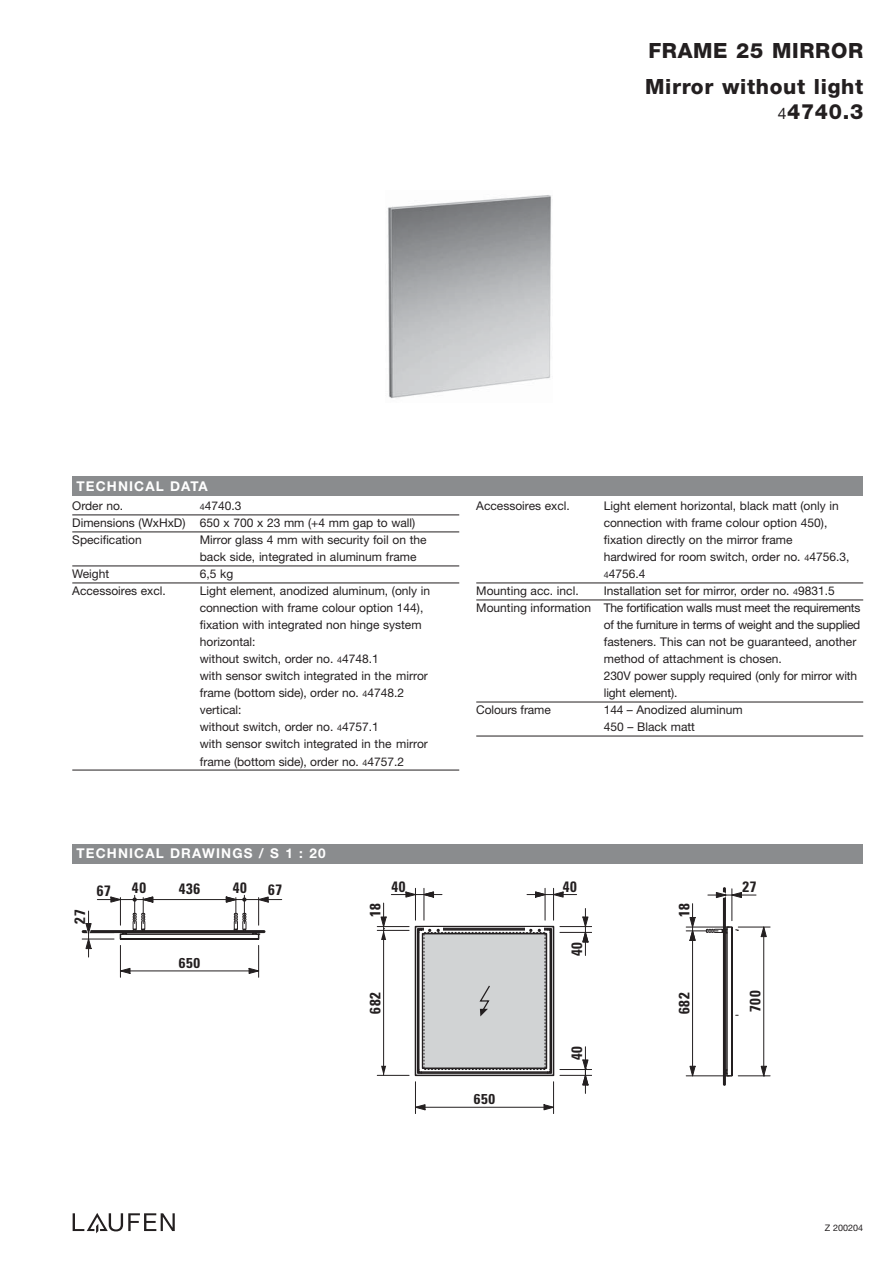
<style>
.page{position:relative;width:893px;height:1263px;background:#fff}
.page>*{position:absolute;margin:0;border:0;box-sizing:border-box;transform-origin:0 0}
.t1{font:800 21px/25.5px "Helvetica Neue";letter-spacing:.03em;color:#231f20;text-align:right}
.t2{font:700 condensed 15px "Univers";letter-spacing:.05em;color:#231f20}
.t3{font:700 condensed 14.25px "Univers";letter-spacing:.05em;color:#231f20;scale:1.05 1}
.t4{font:700 13.5px "Helvetica Neue";letter-spacing:.085em;color:#fff}
.t5{font:12px/17px "Helvetica Neue";color:#231f20}
.t6{font:12px "Helvetica Neue";letter-spacing:-.02em;color:#231f20}
.t7{font:12px "Helvetica Neue";letter-spacing:-.03em;color:#231f20}
.t8{font:9px "Helvetica Neue";color:#231f20}
.s1{font-weight:400;font-size:15.75px}
.s2{font-size:9px}
</style>
<div class="page">
<div style="left:72px;top:844px;width:791px;height:19px;background:#8a8c8e"></div>
<div style="left:72px;top:476px;width:791px;height:19px;background:#8a8c8e"></div>
<svg style="left:73px;top:1213px;width:102px;height:20px"></svg>
<img style="left:388px;top:195px;width:163px;height:204px">
<hr style="left:72px;top:515px;width:387px;height:1px;background:#231f20">
<hr style="left:72px;top:532px;width:387px;height:1px;background:#231f20">
<hr style="left:72px;top:566px;width:387px;height:1px;background:#231f20">
<hr style="left:72px;top:583px;width:387px;height:1px;background:#231f20">
<hr style="left:72px;top:770px;width:387px;height:1px;background:#231f20">
<hr style="left:476px;top:583px;width:387px;height:1px;background:#231f20">
<hr style="left:476px;top:600px;width:387px;height:1px;background:#231f20">
<hr style="left:476px;top:702px;width:387px;height:1px;background:#231f20">
<hr style="left:476px;top:736px;width:387px;height:1px;background:#231f20">
<hr style="left:82px;top:930px;width:183px;height:3px;background:#231f20">
<hr style="left:82px;top:939px;width:32px;height:1px;background:#231f20">
<hr style="left:120px;top:945px;width:1px;height:32px;background:#231f20">
<hr style="left:258px;top:945px;width:1px;height:32px;background:#231f20">
<hr style="left:120px;top:971px;width:139px;height:1px;background:#231f20">
<svg style="left:249px;top:968px;width:10px;height:6px"></svg>
<svg style="left:120px;top:968px;width:10px;height:6px"></svg>
<svg style="left:83px;top:895px;width:199px;height:62px"></svg>
<div style="left:415px;top:926px;width:139px;height:150px;border:1px solid #231f20"></div>
<svg style="left:416px;top:920px;width:137px;height:154px;background:#bfc1c1"></svg>
<hr style="left:377px;top:1075px;width:32px;height:1px;background:#231f20">
<hr style="left:377px;top:926px;width:32px;height:1px;background:#231f20">
<hr style="left:377px;top:930px;width:32px;height:1px;background:#231f20">
<hr style="left:383px;top:930px;width:1px;height:145px;background:#231f20">
<svg style="left:381px;top:1066px;width:5px;height:9px"></svg>
<hr style="left:415px;top:1082px;width:1px;height:31px;background:#231f20">
<hr style="left:553px;top:1082px;width:1px;height:31px;background:#231f20">
<hr style="left:415px;top:1107px;width:139px;height:1px;background:#231f20">
<svg style="left:544px;top:1104px;width:10px;height:6px"></svg>
<svg style="left:416px;top:1104px;width:9px;height:6px"></svg>
<hr style="left:560px;top:926px;width:32px;height:1px;background:#231f20">
<hr style="left:560px;top:932px;width:32px;height:1px;background:#231f20">
<hr style="left:415px;top:888px;width:1px;height:32px;background:#231f20">
<hr style="left:553px;top:888px;width:1px;height:32px;background:#231f20">
<hr style="left:545px;top:888px;width:1px;height:32px;background:#231f20">
<hr style="left:424px;top:888px;width:1px;height:32px;background:#231f20">
<hr style="left:560px;top:1075px;width:32px;height:1px;background:#231f20">
<svg style="left:381px;top:903px;width:5px;height:37px"></svg>
<hr style="left:560px;top:1069px;width:32px;height:1px;background:#231f20">
<svg style="left:583px;top:1047px;width:5px;height:46px"></svg>
<svg style="left:583px;top:908px;width:5px;height:47px"></svg>
<svg style="left:391px;top:892px;width:51px;height:5px"></svg>
<svg style="left:527px;top:892px;width:50px;height:5px"></svg>
<hr style="left:723px;top:887px;width:3px;height:199px;background:#231f20">
<hr style="left:686px;top:927px;width:43px;height:1px;background:#231f20">
<hr style="left:686px;top:931px;width:32px;height:1px;background:#231f20">
<hr style="left:686px;top:1075px;width:43px;height:1px;background:#231f20">
<hr style="left:692px;top:931px;width:1px;height:145px;background:#231f20">
<svg style="left:690px;top:904px;width:5px;height:37px"></svg>
<svg style="left:690px;top:1066px;width:5px;height:11px"></svg>
<hr style="left:738px;top:1075px;width:32px;height:1px;background:#231f20">
<hr style="left:738px;top:927px;width:32px;height:1px;background:#231f20">
<hr style="left:763px;top:927px;width:1px;height:149px;background:#231f20">
<svg style="left:761px;top:926px;width:6px;height:11px"></svg>
<svg style="left:761px;top:1066px;width:6px;height:11px"></svg>
<hr style="left:732px;top:889px;width:1px;height:32px;background:#231f20">
<hr style="left:726px;top:895px;width:30px;height:1px;background:#231f20">
<svg style="left:706px;top:890px;width:36px;height:187px"></svg>
<h1 class="t1" style="left:648px;top:39px;width:216px">FRAME 25 MIRROR</h1>
<h1 class="t1" style="left:645px;top:75px;width:220px">Mirror without light<br><span class="s1">4</span>4740.3</h1>
<p class="t4" style="left:77px;top:481px;width:133px">TECHNICAL DATA</p>
<p class="t5" style="left:72px;top:499px;width:53px">Order no.</p>
<p class="t5" style="left:72px;top:499px;width:345px;text-indent:128px"><span class="s2">4</span>4740.3<br>Dimensions (WxHxD) 650 x 700 x 23 mm (+4 mm gap to wall)<br>Specification</p>
<p class="t5" style="left:200px;top:533px;width:228px">Mirror glass 4 mm with security foil on the back side, integrated in aluminum frame</p>
<p class="t5" style="left:72px;top:567px;width:38px">Weight</p>
<p class="t5" style="left:200px;top:567px;width:35px">6,5 kg</p>
<p class="t5" style="left:72px;top:584px;width:95px">Accessoires excl.</p>
<p class="t5" style="left:200px;top:584px;width:232px">Light element, anodized aluminum, (only in connection with frame colour option 144), fixation with integrated non hinge system horizontal:<br>without switch, order no. <span class="s2">4</span>4748.1<br>with sensor switch integrated in the mirror frame (bottom side), order no. <span class="s2">4</span>4748.2 vertical:<br>without switch, order no. <span class="s2">4</span>4757.1<br>with sensor switch integrated in the mirror frame (bottom side), order no. <span class="s2">4</span>4757.2</p>
<p class="t4" style="left:77px;top:849px;width:250px">TECHNICAL DRAWINGS / S 1 : 20</p>
<p class="t2" style="left:74px;top:923px;width:16px;rotate:-90deg">27</p>
<p class="t2" style="left:132px;top:882px;width:16px">40</p>
<p class="t2" style="left:179px;top:883px;width:23px">436</p>
<p class="t2" style="left:233px;top:882px;width:16px">40</p>
<p class="t2" style="left:97px;top:885px;width:16px">67</p>
<p class="t2" style="left:268px;top:884px;width:16px">67</p>
<p class="t3" style="left:179px;top:957px;width:22px">650</p>
<p class="t2" style="left:370px;top:917px;width:16px;rotate:-90deg">18</p>
<p class="t2" style="left:391px;top:881px;width:16px">40</p>
<p class="t2" style="left:370px;top:1013px;width:23px;rotate:-90deg">682</p>
<p class="t5" style="left:476px;top:499px;width:95px">Accessoires excl.</p>
<p class="t5" style="left:604px;top:499px;width:247px">Light element horizontal, black matt (only in connection with frame colour option 450), fixation directly on the mirror frame<br>hardwired for room switch, order no. <span class="s2">4</span>4756.3, <span class="s2">4</span>4756.4</p>
<p class="t5" style="left:476px;top:584px;width:104px">Mounting acc. incl.</p>
<p class="t5" style="left:604px;top:584px;width:233px">Installation set for mirror, order no. <span class="s2">4</span>9831.5</p>
<p class="t6" style="left:476px;top:604px;width:386px">Mounting information The fortification walls must meet the requirements</p>
<p class="t7" style="left:604px;top:621px;width:258px">of the furniture in terms of weight and the supplied</p>
<p class="t5" style="left:604px;top:635px;width:254px">fasteners. This can not be guaranteed, another</p>
<p class="t5" style="left:604px;top:652px;width:180px">method of attachment is chosen.</p>
<p class="t5" style="left:604px;top:669px;width:255px">230V power supply required (only for mirror with</p>
<p class="t5" style="left:604px;top:686px;width:75px">light element).</p>
<p class="t5" style="left:476px;top:703px;width:76px">Colours frame</p>
<p class="t5" style="left:604px;top:703px;width:140px">144 – Anodized aluminum<br>450 – Black matt</p>
<p class="t3" style="left:474px;top:1094px;width:22px">650</p>
<p class="t2" style="left:563px;top:881px;width:16px">40</p>
<p class="t2" style="left:571px;top:956px;width:16px;rotate:-90deg">40</p>
<p class="t2" style="left:571px;top:1060px;width:16px;rotate:-90deg">40</p>
<p class="t2" style="left:678px;top:917px;width:16px;rotate:-90deg">18</p>
<p class="t2" style="left:742px;top:881px;width:16px">27</p>
<p class="t2" style="left:678px;top:1014px;width:23px;rotate:-90deg">682</p>
<p class="t2" style="left:750px;top:1012px;width:23px;rotate:-90deg">700</p>
<p class="t8" style="left:825px;top:1224px;width:40px">Z 200204</p>
</div>
